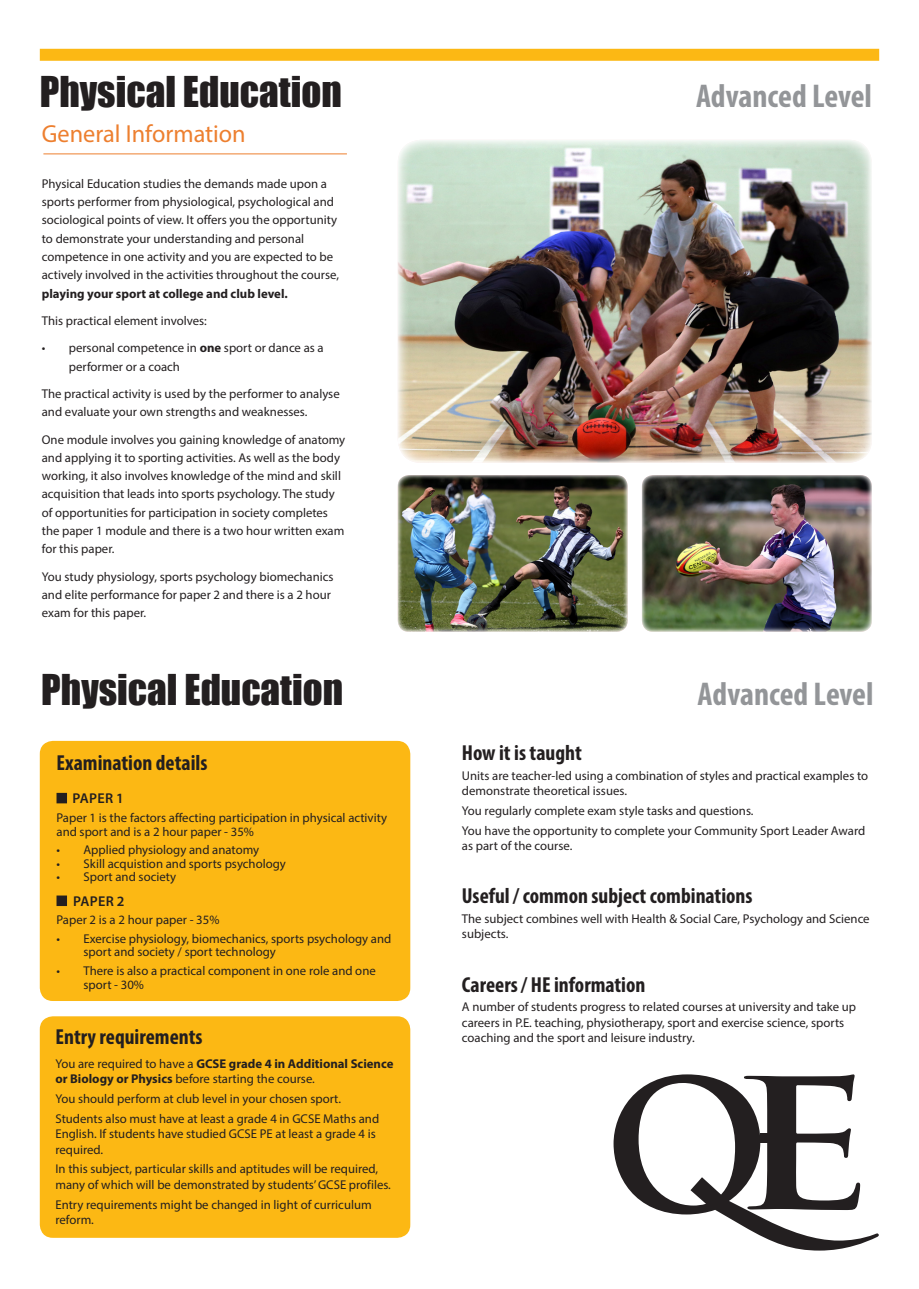
<style>
.page{position:relative;width:919px;height:1289px;background:#fff}
.page>*{position:absolute;margin:0;border:0;box-sizing:border-box;transform-origin:0 0}
.t1{font:39px "Impact";color:#231f20}
.t2{font:700 condensed 33px "Myriad Pro";color:#939598}
.t3{font:24.75px "Myriad Pro";color:#ed7f2f}
.t4{font:700 condensed 21.75px "Myriad Pro";color:#231f20}
.t5{font:600 14.25px "Myriad Pro";letter-spacing:.02em;color:#231f20}
.t6{font:12.75px/18.3px "Myriad Pro";color:#231f20}
.t7{font:700 12.75px/15.3px "Myriad Pro";color:#231f20}
.s1{font-weight:700}
.s2{font-weight:400}
</style>
<div class="page">
<hr style="left:43px;top:153px;width:304px;height:1px;background:#ed7f2f">
<div style="left:40px;top:49px;width:839px;height:12px;background:#fcb814"></div>
<img style="left:397px;top:140px;width:474px;height:323px">
<img style="left:641px;top:475px;width:230px;height:157px">
<img style="left:398px;top:475px;width:229px;height:157px">
<div style="left:40px;top:741px;width:370px;height:260px;background:#fcb814;border-radius:13px"></div>
<div style="left:40px;top:1016px;width:370px;height:221px;background:#fcb814;border-radius:13px"></div>
<div style="left:57px;top:793px;width:9px;height:9px;background:#231f20"></div>
<div style="left:56px;top:792px;width:11px;height:11px;border:2px solid #231f20"></div>
<div style="left:57px;top:896px;width:9px;height:9px;background:#231f20"></div>
<div style="left:56px;top:895px;width:11px;height:11px;border:2px solid #231f20"></div>
<svg style="left:613px;top:1074px;width:265px;height:176px"></svg>
<div style="left:759px;top:1133px;width:14px;height:9px;background:#231f20"></div>
<p class="t1" style="left:40px;top:61px;width:303px">Physical Education</p>
<p class="t2" style="left:696px;top:75px;width:177px">Advanced Level</p>
<p class="t3" style="left:42px;top:119px;width:205px">General Information</p>
<p class="t6" style="left:42px;top:174px;width:299px">Physical Education studies the demands made upon a sports performer from physiological, psychological and sociological points of view. It offers you the opportunity to demonstrate your understanding and personal competence in one activity and you are expected to be actively involved in the activities throughout the course, <span class="s1">playing your sport at college and club level.</span></p>
<p class="t6" style="left:42px;top:311px;width:166px">This practical element involves:</p>
<p class="t6" style="left:69px;top:338px;width:256px;text-indent:-27px">• personal competence in <span class="s1">one</span> sport or dance as a performer or a coach</p>
<p class="t6" style="left:42px;top:384px;width:299px">The practical activity is used by the performer to analyse and evaluate your own strengths and weaknesses.</p>
<p class="t6" style="left:42px;top:430px;width:305px">One module involves you gaining knowledge of anatomy and applying it to sporting activities. As well as the body working, it also involves knowledge of the mind and skill acquisition that leads into sports psychology. The study of opportunities for participation in society completes the paper 1 module and there is a two hour written exam for this paper.</p>
<p class="t6" style="left:42px;top:567px;width:293px">You study physiology, sports psychology biomechanics and elite performance for paper 2 and there is a 2 hour exam for this paper.</p>
<p class="t1" style="left:41px;top:659px;width:303px">Physical Education</p>
<p class="t2" style="left:697px;top:673px;width:177px">Advanced Level</p>
<p class="t4" style="left:56px;top:749px;width:152px">Examination details</p>
<p class="t5" style="left:73px;top:789px;width:53px">PAPER 1</p>
<p class="t6" style="left:56px;top:810px;width:332px;line-height:13.8px">Paper 1 is the factors affecting participation in physical activity and sport and is a 2 hour paper - 35%</p>
<p class="t6" style="left:56px;top:840px;width:204px">• Applied physiology and anatomy</p>
<p class="t6" style="left:56px;top:854px;width:231px">• Skill acquistion and sports psychology</p>
<p class="t6" style="left:56px;top:867px;width:121px">• Sport and society</p>
<p class="t5" style="left:73px;top:892px;width:53px">PAPER 2</p>
<p class="t6" style="left:56px;top:910px;width:164px">Paper 2 is a 2 hour paper - 35%</p>
<p class="t6" style="left:83px;top:931px;width:309px;line-height:13.8px;text-indent:-27px">• Exercise physiology, biomechanics, sports psychology and sport and society / sport technology</p>
<p class="t6" style="left:83px;top:963px;width:294px;line-height:13.8px;text-indent:-27px">• There is also a practical component in one role and one sport - 30%</p>
<p class="t4" style="left:55px;top:1022px;width:149px">Entry requirements</p>
<p class="t7" style="left:55px;top:1055px;width:339px"><span class="s2">You are required to have a</span> GCSE grade 4 in Additional Science or Biology or Physics <span class="s2">before starting the course.</span></p>
<p class="t6" style="left:55px;top:1089px;width:287px">You should perform at club level in your chosen sport.</p>
<p class="t6" style="left:55px;top:1110px;width:325px;line-height:15.3px">Students also must have at least a grade 4 in GCSE Maths and<br>English. If students have studied GCSE PE at least a grade 4 is required.</p>
<p class="t6" style="left:55px;top:1161px;width:337px;line-height:15.3px">In this subject, particular skills and aptitudes will be required, many of which will be demonstrated by students’ GCSE profiles.</p>
<p class="t6" style="left:55px;top:1196px;width:318px;line-height:15.3px">Entry requirements might be changed in light of curriculum reform.</p>
<p class="t4" style="left:462px;top:739px;width:121px">How it is taught</p>
<p class="t6" style="left:462px;top:767px;width:408px;line-height:15.3px">Units are teacher-led using a combination of styles and practical examples to demonstrate theoretical issues.</p>
<p class="t6" style="left:462px;top:801px;width:293px">You regularly complete exam style tasks and questions.</p>
<p class="t6" style="left:462px;top:822px;width:405px;line-height:15.3px">You have the opportunity to complete your Community Sport Leader Award as part of the course.</p>
<p class="t4" style="left:462px;top:882px;width:292px">Useful / common subject combinations</p>
<p class="t6" style="left:462px;top:911px;width:409px;line-height:15.3px">The subject combines well with Health &amp; Social Care, Psychology and Science subjects.</p>
<p class="t4" style="left:462px;top:970px;width:185px">Careers / HE information</p>
<p class="t6" style="left:462px;top:999px;width:396px;line-height:15.3px">A number of students progress to related courses at university and take up careers in P.E. teaching, physiotherapy, sport and exercise science, sports coaching and the sport and leisure industry.</p>
</div>
